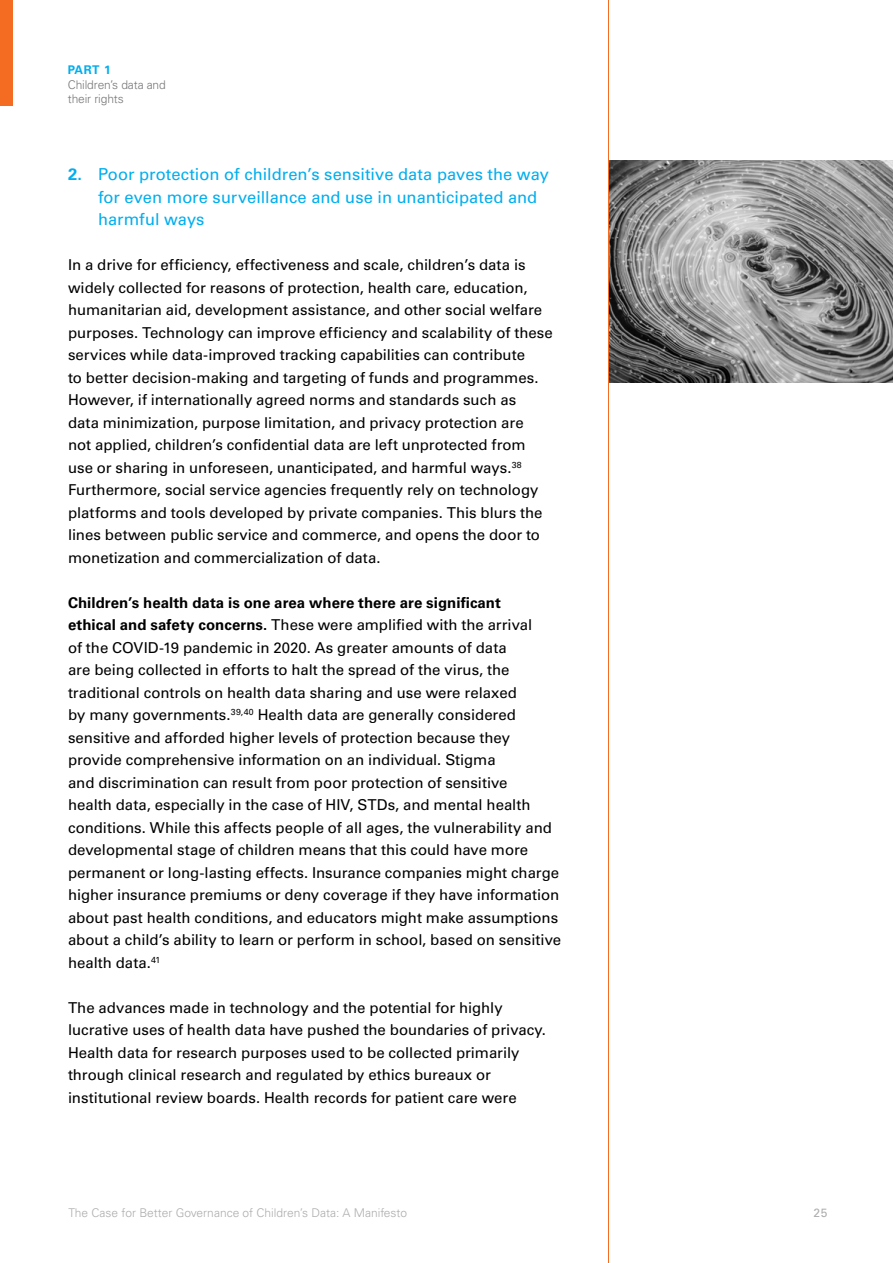
<style>
.page{position:relative;width:893px;height:1263px;background:#fff}
.page>*{position:absolute;margin:0;border:0;box-sizing:border-box;transform-origin:0 0}
.t1{font:16.5px/22.5px "Univers LT Pro 55 Roman";color:#00aeef}
.t2{font:15px/22.5px "Univers LT Pro 55 Roman";color:#000}
.t3{font:700 15px "Univers LT Pro 65";letter-spacing:.005em;color:#000}
.t4{font:300 12px "Univers LT Pro 45";color:#adadaf}
.t5{font:300 12px/14.4px "Univers LT Pro 45";letter-spacing:-.01em;color:#77777a}
.t6{font:700 12px "Univers LT Pro 65";color:#00aeef}
.t7{font:12px "Univers LT Std";color:#adadaf}
.s1{font-family:"Univers LT Pro 65";font-weight:700}
</style>
<div class="page">
<img style="left:609px;top:160px;width:284px;height:222px">
<div style="left:0;top:0;width:13px;height:106px;background:#f36c21"></div>
<hr style="left:608px;top:0;width:1px;height:1263px;background:#f36c21">
<p class="t6" style="left:68px;top:63px;width:44px">PART 1</p>
<p class="t5" style="left:68px;top:77px;width:100px">Children’s data and their rights</p>
<p class="t1" style="left:98px;top:163px;width:452px;text-indent:-30px"><span class="s1">2.</span> Poor protection of children’s sensitive data paves the way for even more surveillance and use in unanticipated and harmful ways</p>
<p class="t2" style="left:68px;top:253px;width:486px">In a drive for efficiency, effectiveness and scale, children’s data is widely collected for reasons of protection, health care, education, humanitarian aid, development assistance, and other social welfare purposes. Technology can improve efficiency and scalability of these services while data-improved tracking capabilities can contribute<br>to better decision-making and targeting of funds and programmes.<br>However, if internationally agreed norms and standards such as<br>data minimization, purpose limitation, and privacy protection are<br>not applied, children’s confidential data are left unprotected from use or sharing in unforeseen, unanticipated, and harmful ways.<sup>38<br></sup>Furthermore, social service agencies frequently rely on technology platforms and tools developed by private companies. This blurs the lines between public service and commerce, and opens the door to monetization and commercialization of data.</p>
<p class="t3" style="left:68px;top:593px;width:434px">Children’s health data is one area where there are significant</p>
<p class="t2" style="left:68px;top:613px;width:495px"><span class="s1">ethical and safety concerns.</span> These were amplified with the arrival<br>of the COVID-19 pandemic in 2020. As greater amounts of data<br>are being collected in efforts to halt the spread of the virus, the traditional controls on health data sharing and use were relaxed<br>by many governments.<sup>39,40</sup> Health data are generally considered sensitive and afforded higher levels of protection because they provide comprehensive information on an individual. Stigma<br>and discrimination can result from poor protection of sensitive<br>health data, especially in the case of HIV, STDs, and mental health conditions. While this affects people of all ages, the vulnerability and developmental stage of children means that this could have more permanent or long-lasting effects. Insurance companies might charge higher insurance premiums or deny coverage if they have information about past health conditions, and educators might make assumptions about a child’s ability to learn or perform in school, based on sensitive health data.<sup>41</sup></p>
<p class="t2" style="left:68px;top:996px;width:480px">The advances made in technology and the potential for highly lucrative uses of health data have pushed the boundaries of privacy.<br>Health data for research purposes used to be collected primarily through clinical research and regulated by ethics bureaux or institutional review boards. Health records for patient care were</p>
<p class="t4" style="left:68px;top:1205px;width:340px">The Case for Better Governance of Children’s Data: A Manifesto</p>
<p class="t7" style="left:813px;top:1205px;width:15px">25</p>
</div>
